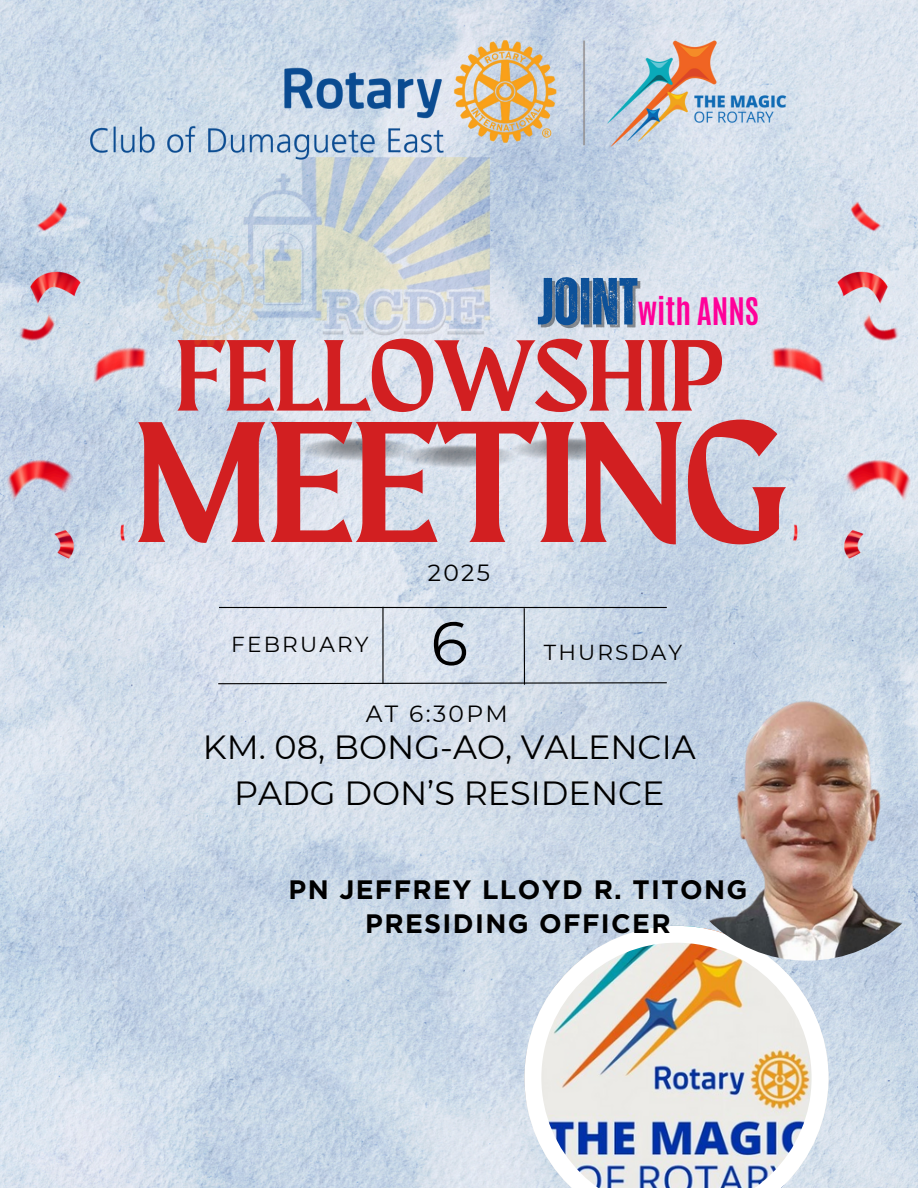
<style>
.page{position:relative;width:918px;height:1188px;background:#fff}
.page>*{position:absolute;margin:0;border:0;box-sizing:border-box;transform-origin:0 0}
.t1{font:172.35px "Maragsa Display";color:#d21f21}
.t2{font:101.25px "Maragsa Display";color:#d21f21}
.t3{font:61.35px "Montserrat";color:#000}
.t4{font:33.45px/46.2px "Montserrat";color:#000;text-align:center}
.t5{font:700 31.65px "Antonio";color:#f09}
.t6{font:700 26.7px/33.9px "Gotham";letter-spacing:.05em;color:#000;text-align:center}
.t7{font:23.4px "Montserrat";letter-spacing:.1em;color:#000}
.t8{font:21.6px "Montserrat";letter-spacing:.1em;color:#000}
.s1{font-family:"Zuume Rough";font-size:66.45px;color:rgb(0 0 0/.4)}
</style>
<div class="page">
<img style="left:0;top:0;width:918px;height:1188px">
<img style="left:298px;top:438px;width:118px;height:24px">
<img style="left:510px;top:438px;width:118px;height:24px">
<img style="left:400px;top:445px;width:118px;height:23px">
<img style="left:0;top:65px;width:148px;height:678px">
<img style="left:770px;top:65px;width:148px;height:616px">
<hr style="left:382px;top:607px;width:2px;height:77px;background:#000">
<svg style="left:217px;top:682px;width:450px;height:3px"></svg>
<hr style="left:219px;top:607px;width:448px;height:1px;background:#000">
<hr style="left:524px;top:608px;width:1px;height:77px;background:#000">
<img style="left:49px;top:1px;width:776px;height:181px">
<img style="left:157px;top:157px;width:332px;height:188px">
<svg style="left:524px;top:926px;width:304px;height:262px;background:#cfcfd2"></svg>
<img style="left:667px;top:681px;width:251px;height:280px">
<p class="t5" style="left:541px;top:289px;width:220px"><span class="s1">joint</span>with ANNS</p>
<p class="t2" style="left:176px;top:332px;width:549px">FELLOWSHIP</p>
<p class="t1" style="left:135px;top:408px;width:653px">MEETING</p>
<p class="t8" style="left:231px;top:631px;width:139px">FEBRUARY</p>
<p class="t7" style="left:428px;top:559px;width:64px">2025</p>
<h2 class="t3" style="left:431px;top:606px;width:39px">6</h2>
<h1 class="t8" style="left:544px;top:640px;width:140px">THURSDAY</h1>
<h3 class="t7" style="left:366px;top:699px;width:144px">AT 6:30PM</h3>
<h5 class="t4" style="left:203px;top:724px;width:494px">KM. 08, BONG-AO, VALENCIA<br>PADG DON’S RESIDENCE</h5>
<p class="t6" style="left:289px;top:873px;width:460px">PN JEFFREY LLOYD R. TITONG<br>PRESIDING OFFICER</p>
</div>
